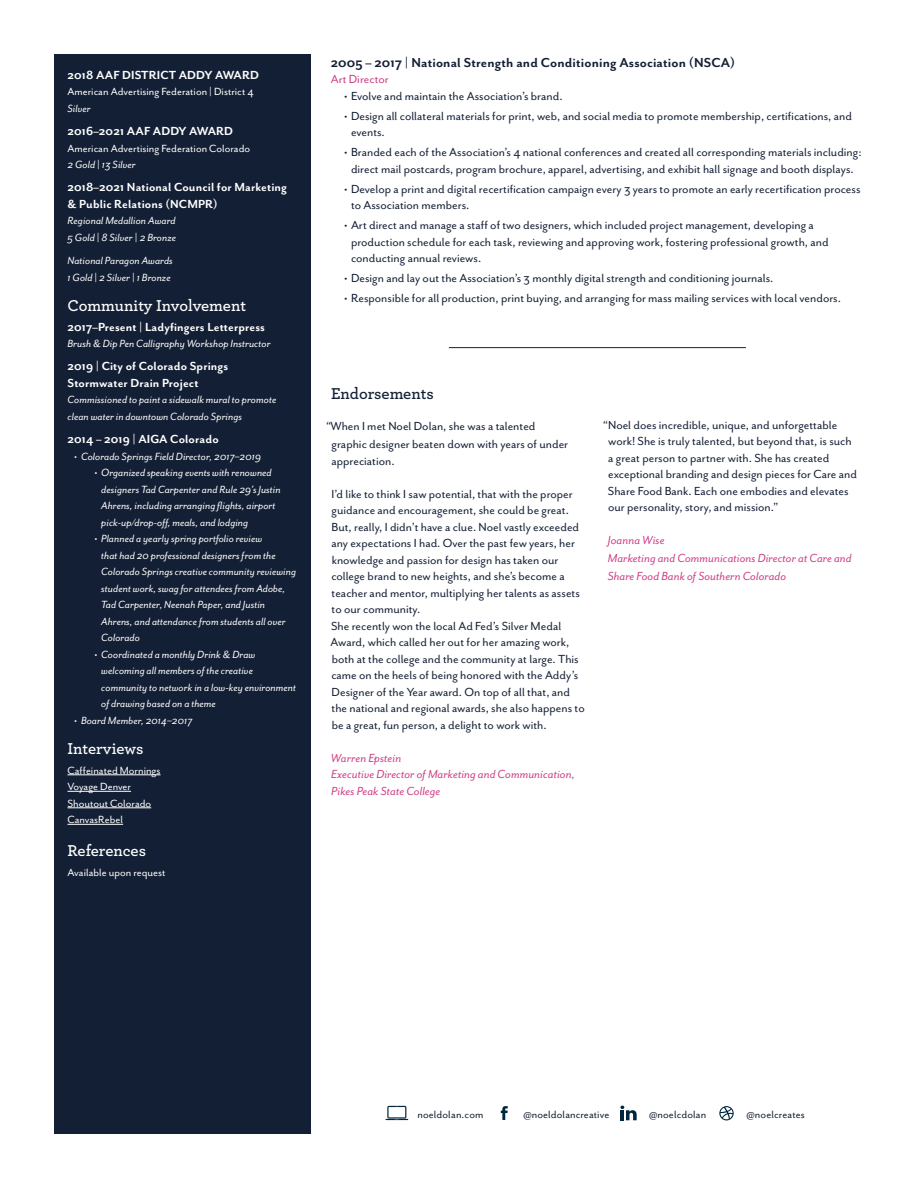
<style>
.page{position:relative;width:918px;height:1188px;background:#fff}
.page>*{position:absolute;margin:0;border:0;box-sizing:border-box;transform-origin:0 0}
.Header_White{font:600 16.5px "Archer";color:#fff}
.t1{font:600 16.5px "Archer";color:#131f34}
.t2{font:700 15px "Mr Eaves San OT";letter-spacing:.01em;color:#131f34}
.Main_Body_Copy{font:13.5px/16.5px "Mr Eaves San OT";color:#131f34}
.Column_Body_Copy{font:700 13.5px/16.5px "Mr Eaves San OT";letter-spacing:.01em;color:#fff}
.Main_Body_Copy-2{font:italic 13.5px/16.5px "Mr Eaves San OT";color:#ce3f86}
.Header_White-2{font:700 13.5px "Mr Eaves San OT";letter-spacing:.01em;color:#fff}
.t3{font:13.5px "Mr Eaves San OT";color:#ce3f86}
.Column_Body_Copy-2{font:italic 12px/16.5px "Mr Eaves San OT";color:#fff}
.Column_Body_Copy-3{font:12px "Mr Eaves San OT";color:#fff}
.t4{font:12px "Mr Eaves San OT";letter-spacing:.01em;color:#131f34}
.s1{font-style:normal}
.s2{font-style:italic}
</style>
<div class="page">
<div style="left:54px;top:54px;width:256px;height:1080px;background:#131f34"></div>
<hr style="left:68px;top:775px;width:93px;height:1px;background:#fff">
<hr style="left:68px;top:791px;width:63px;height:1px;background:#fff">
<hr style="left:68px;top:808px;width:83px;height:1px;background:#fff">
<hr style="left:68px;top:824px;width:55px;height:1px;background:#fff">
<hr style="left:449px;top:347px;width:297px;height:1px;background:#131f34">
<svg style="left:386px;top:1106px;width:22px;height:14px"></svg>
<svg style="left:501px;top:1106px;width:7px;height:14px"></svg>
<svg style="left:620px;top:1106px;width:17px;height:14px"></svg>
<svg style="left:719px;top:1106px;width:15px;height:14px"></svg>
<h3 class="Column_Body_Copy" style="left:68px;top:67px;width:193px">2018 AAF DISTRICT ADDY AWARD</h3>
<p class="Column_Body_Copy-3" style="left:68px;top:85px;width:188px">American Advertising Federation | District 4</p>
<p class="Column_Body_Copy-2" style="left:68px;top:100px;width:25px">Silver</p>
<h3 class="Column_Body_Copy" style="left:68px;top:123px;width:167px">2016–2021 AAF ADDY AWARD</h3>
<p class="Column_Body_Copy-3" style="left:68px;top:142px;width:184px">American Advertising Federation Colorado</p>
<p class="Column_Body_Copy-2" style="left:68px;top:156px;width:70px">2 Gold <span class="s1">|</span> 13 Silver</p>
<h3 class="Column_Body_Copy" style="left:68px;top:179px;width:221px">2018–2021 National Council for Marketing &amp; Public Relations (NCMPR)</h3>
<p class="Column_Body_Copy-2" style="left:68px;top:213px;width:110px">Regional Medallion Award</p>
<p class="Column_Body_Copy-2" style="left:68px;top:229px;width:110px">5 Gold <span class="s1">|</span> 8 Silver <span class="s1">|</span> 2 Bronze</p>
<p class="Column_Body_Copy-2" style="left:68px;top:252px;width:107px">National Paragon Awards</p>
<p class="Column_Body_Copy-2" style="left:68px;top:269px;width:105px">1 Gold <span class="s1">|</span> 2 Silver <span class="s1">|</span> 1 Bronze</p>
<p class="Header_White" style="left:68px;top:293px;width:180px">Community Involvement</p>
<p class="Header_White-2" style="left:68px;top:319px;width:199px">2017–Present | Ladyfingers Letterpress</p>
<p class="Column_Body_Copy-2" style="left:68px;top:335px;width:205px">Brush &amp; Dip Pen Calligraphy Workshop Instructor</p>
<p class="Column_Body_Copy" style="left:68px;top:358px;width:162px">2019 | City of Colorado Springs<br>Stormwater Drain Project</p>
<p class="Column_Body_Copy-2" style="left:68px;top:392px;width:210px">Commissioned to paint a sidewalk mural to promote clean water in downtown Colorado Springs</p>
<p class="Column_Body_Copy" style="left:68px;top:431px;width:153px">2014 – 2019 | AIGA Colorado</p>
<p class="Column_Body_Copy-2" style="left:74px;top:448px;width:188px"><span class="s1">•</span> Colorado Springs Field Director, 2017–2019</p>
<p class="Column_Body_Copy-2" style="left:101px;top:464px;width:181px;text-indent:-7px"><span class="s1">•</span> Organized speaking events with renowned designers Tad Carpenter and Rule 29’s Justin Ahrens, including arranging flights, airport pick-up/drop-off, meals, and lodging</p>
<p class="Column_Body_Copy-2" style="left:101px;top:530px;width:196px;text-indent:-7px"><span class="s1">•</span> Planned a yearly spring portfolio review<br>that had 20 professional designers from the Colorado Springs creative community reviewing student work, swag for attendees from Adobe, Tad Carpenter, Neenah Paper, and Justin Ahrens, and attendance from students all over Colorado</p>
<p class="Column_Body_Copy-2" style="left:101px;top:646px;width:196px;text-indent:-7px"><span class="s1">•</span> Coordinated a monthly Drink &amp; Draw welcoming all members of the creative community to network in a low-key environment of drawing based on a theme</p>
<p class="Column_Body_Copy-2" style="left:74px;top:712px;width:120px"><span class="s1">•</span> Board Member, 2014–2017</p>
<p class="Header_White" style="left:68px;top:736px;width:77px">Interviews</p>
<p class="Column_Body_Copy-3" style="left:68px;top:764px;width:95px">Caffeinated Mornings</p>
<p class="Column_Body_Copy-3" style="left:68px;top:780px;width:65px">Voyage Denver</p>
<p class="Column_Body_Copy-3" style="left:68px;top:797px;width:85px">Shoutout Colorado</p>
<p class="Column_Body_Copy-3" style="left:68px;top:813px;width:57px">CanvasRebel</p>
<p class="Header_White" style="left:68px;top:838px;width:80px">References</p>
<p class="Column_Body_Copy-3" style="left:68px;top:866px;width:100px">Available upon request</p>
<h1 class="t2" style="left:331px;top:54px;width:406px">2005 – 2017 | National Strength and Conditioning Association (NSCA)</h1>
<h2 class="t3" style="left:331px;top:72px;width:60px">Art Director</h2>
<p class="Main_Body_Copy" style="left:344px;top:88px;width:220px">• Evolve and maintain the Association’s brand.</p>
<p class="Main_Body_Copy" style="left:351px;top:108px;width:502px;text-indent:-7px">• Design all collateral materials for print, web, and social media to promote membership, certifications, and events.</p>
<p class="Main_Body_Copy" style="left:344px;top:144px;width:519px;text-align:center">• Branded each of the Association’s 4 national conferences and created all corresponding materials including: direct mail postcards, program brochure, apparel, advertising, and exhibit hall signage and booth displays.</p>
<p class="Main_Body_Copy" style="left:351px;top:181px;width:511px;text-indent:-7px">• Develop a print and digital recertification campaign every 3 years to promote an early recertification process to Association members.</p>
<p class="Main_Body_Copy" style="left:351px;top:217px;width:479px;text-indent:-7px">• Art direct and manage a staff of two designers, which included project management, developing a production schedule for each task, reviewing and approving work, fostering professional growth, and conducting annual reviews.</p>
<p class="Main_Body_Copy" style="left:344px;top:270px;width:431px">• Design and lay out the Association’s 3 monthly digital strength and conditioning journals.</p>
<p class="Main_Body_Copy" style="left:344px;top:290px;width:498px">• Responsible for all production, print buying, and arranging for mass mailing services with local vendors.</p>
<p class="t1" style="left:331px;top:381px;width:104px">Endorsements</p>
<p class="Main_Body_Copy" style="left:332px;top:417px;width:238px;line-height:18px;text-indent:-6px"><span class="s2">“</span>When I met Noel Dolan, she was a talented graphic designer beaten down with years of under</p>
<p class="Main_Body_Copy" style="left:331px;top:453px;width:65px">appreciation.</p>
<p class="Main_Body_Copy" style="left:331px;top:486px;width:250px">I’d like to think I saw potential, that with the proper guidance and encouragement, she could be great.<br>But, really, I didn’t have a clue. Noel vastly exceeded any expectations I had. Over the past few years, her knowledge and passion for design has taken our college brand to new heights, and she’s become a teacher and mentor, multiplying her talents as assets to our community.</p>
<p class="Main_Body_Copy" style="left:330px;top:618px;width:256px">She recently won the local Ad Fed’s Silver Medal Award, which called her out for her amazing work, both at the college and the community at large. This came on the heels of being honored with the Addy’s Designer of the Year award. On top of all that, and the national and regional awards, she also happens to be a great, fun person, a delight to work with.</p>
<p class="Main_Body_Copy-2" style="left:331px;top:750px;width:72px">Warren Epstein</p>
<p class="Main_Body_Copy-2" style="left:331px;top:766px;width:245px">Executive Director of Marketing and Communication,<br>Pikes Peak State College</p>
<p class="Main_Body_Copy" style="left:608px;top:417px;width:251px;text-indent:-5px">“Noel does incredible, unique, and unforgettable work! She is truly talented, but beyond that, is such a great person to partner with. She has created exceptional branding and design pieces for Care and Share Food Bank. Each one embodies and elevates our personality, story, and mission.”</p>
<p class="Main_Body_Copy-2" style="left:608px;top:532px;width:58px">Joanna Wise</p>
<p class="Main_Body_Copy-2" style="left:608px;top:549px;width:246px;line-height:18px">Marketing and Communications Director at Care and<br>Share Food Bank of Southern Colorado</p>
<h1 class="t4" style="left:417px;top:1108px;width:68px">noeldolan.com</h1>
<h1 class="t4" style="left:523px;top:1108px;width:87px">@noeldolancreative</h1>
<h1 class="t4" style="left:649px;top:1108px;width:59px">@noelcdolan</h1>
<h1 class="t4" style="left:747px;top:1108px;width:60px">@noelcreates</h1>
</div>
